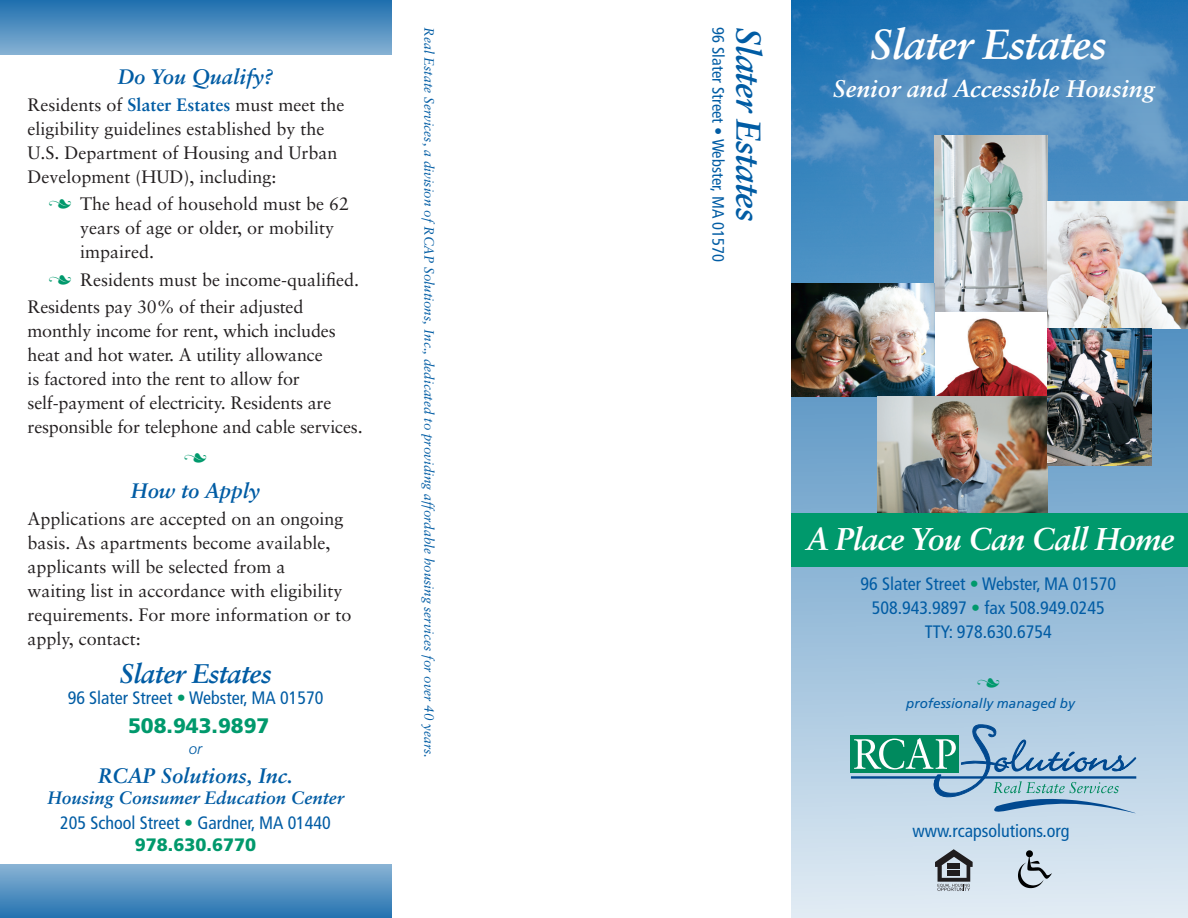
<style>
.page{position:relative;width:1188px;height:918px;background:#fff}
.page>*{position:absolute;margin:0;border:0;box-sizing:border-box;transform-origin:0 0}
.t1{font:italic 700 42px "Sabon";letter-spacing:-.02em;color:#fff}
.t2{font:italic 700 34.5px "Sabon";letter-spacing:-.02em;color:#015ca4}
.t3{font:italic 700 31.5px "Sabon";letter-spacing:-.03em;color:#fff}
.t4{font:italic 700 27px "Sabon";letter-spacing:-.02em;color:#015ca4}
.t5{font:italic 700 24px "Sabon";color:#fff}
.t6{font:italic 700 21px "Sabon";color:#015ca4}
.t7{font:900 21px "Frutiger";color:#00996c}
.t8{font:18px/24px "Sabon";color:#231f20}
.t9{font:condensed 18px "Frutiger";color:#015ca4}
.t10{font:italic 700 18px "Sabon";color:#015ca4}
.t11{font:900 18px "Frutiger";color:#00996c}
.t12{font:18px "Type Embellishments One Let Plain";color:#00996c}
.t13{font:condensed 16.5px "Frutiger";color:#015ca4}
.t14{font:italic 300 15px "Frutiger";color:#015ca4}
.t15{font:italic 13.5px "Sabon";color:#015ca4}
.t16{font:italic 13.5px "Frutiger";color:#015ca4}
.s1{font-weight:700;color:#015ca4}
.s2{font-family:"Type Embellishments One Let Plain";color:#00996c}
.s3{color:#00996c}
</style>
<div class="page">
<svg style="left:791px;top:286px;width:397px;height:632px;background:#a9c7df"></svg>
<img style="left:791px;top:0;width:397px;height:286px">
<img style="left:934px;top:136px;width:114px;height:261px">
<div style="left:851px;top:735px;width:108px;height:37px;background:#008a5e"></div>
<hr style="left:851px;top:776px;width:285px;height:3px;background:#014990">
<svg style="left:854px;top:724px;width:282px;height:89px;background:#8ebbca"></svg>
<svg style="left:1018px;top:850px;width:34px;height:38px"></svg>
<svg style="left:935px;top:849px;width:38px;height:42px;background:#848a91"></svg>
<img style="left:792px;top:284px;width:142px;height:113px">
<img style="left:878px;top:397px;width:169px;height:116px">
<div style="left:792px;top:513px;width:396px;height:54px;background:#00996c"></div>
<div style="left:0;top:0;width:392px;height:55px;background:linear-gradient(to bottom,#1e6fae,#87b2d4)"></div>
<div style="left:0;top:864px;width:392px;height:54px;background:linear-gradient(to bottom,#8ab4d5,#2573b1)"></div>
<img style="left:1047px;top:202px;width:141px;height:126px">
<img style="left:1047px;top:328px;width:104px;height:137px">
<p class="t6" style="left:118px;top:64px;width:157px">Do You Qualify?</p>
<p class="t8" style="left:28px;top:93px;width:318px">Residents of <span class="s1">Slater Estates</span> must meet the eligibility guidelines established by the U.S. Department of Housing and Urban Development (HUD), including:</p>
<p class="t8" style="left:80px;top:192px;width:271px;text-indent:-32px"><span class="s2">n</span> The head of household must be 62 years of age or older, or mobility impaired.</p>
<p class="t8" style="left:49px;top:267px;width:312px"><span class="s2">n</span> Residents must be income-qualified.</p>
<p class="t8" style="left:28px;top:295px;width:337px">Residents pay 30% of their adjusted monthly income for rent, which includes heat and hot water. A utility allowance<br>is factored into the rent to allow for self-payment of electricity. Residents are responsible for telephone and cable services.</p>
<p class="t12" style="left:184px;top:451px;width:25px">n</p>
<p class="t6" style="left:131px;top:478px;width:131px">How to Apply</p>
<p class="t8" style="left:28px;top:507px;width:326px">Applications are accepted on an ongoing basis. As apartments become available, applicants will be selected from a<br>waiting list in accordance with eligibility requirements. For more information or to apply, contact:</p>
<p class="t4" style="left:120px;top:657px;width:153px">Slater Estates</p>
<p class="t9" style="left:68px;top:688px;width:257px">96 Slater Street <span class="s3">•</span> Webster, MA 01570</p>
<p class="t7" style="left:128px;top:713px;width:143px">508.943.9897</p>
<p class="t14" style="left:189px;top:741px;width:15px">or</p>
<p class="t6" style="left:98px;top:763px;width:196px">RCAP Solutions, Inc.</p>
<p class="t10" style="left:47px;top:787px;width:298px">Housing Consumer Education Center</p>
<p class="t9" style="left:60px;top:813px;width:272px">205 School Street <span class="s3">•</span> Gardner, MA 01440</p>
<p class="t11" style="left:135px;top:834px;width:123px">978.630.6770</p>
<p class="t15" style="left:437px;top:27px;width:732px;rotate:90deg">Real Estate Services, a division of RCAP Solutions, Inc., dedicated to providing affordable housing services for over 40 years.</p>
<p class="t13" style="left:728px;top:27px;width:236px;rotate:90deg">96 Slater Street • Webster, MA 01570</p>
<p class="t2" style="left:770px;top:27px;width:196px;rotate:90deg">Slater Estates</p>
<p class="t1" style="left:870px;top:19px;width:238px">Slater Estates</p>
<p class="t5" style="left:833px;top:74px;width:323px">Senior and Accessible Housing</p>
<p class="t3" style="left:807px;top:520px;width:369px">A Place You Can Call Home</p>
<p class="t9" style="left:861px;top:573px;width:257px">96 Slater Street <span class="s3">•</span> Webster, MA 01570</p>
<p class="t9" style="left:872px;top:597px;width:235px">508.943.9897 <span class="s3">•</span> fax 508.949.0245</p>
<p class="t9" style="left:925px;top:621px;width:128px">TTY: 978.630.6754</p>
<p class="t12" style="left:977px;top:676px;width:25px">n</p>
<p class="t16" style="left:906px;top:695px;width:170px">professionally managed by</p>
<p class="t9" style="left:912px;top:821px;width:158px">www.rcapsolutions.org</p>
</div>
